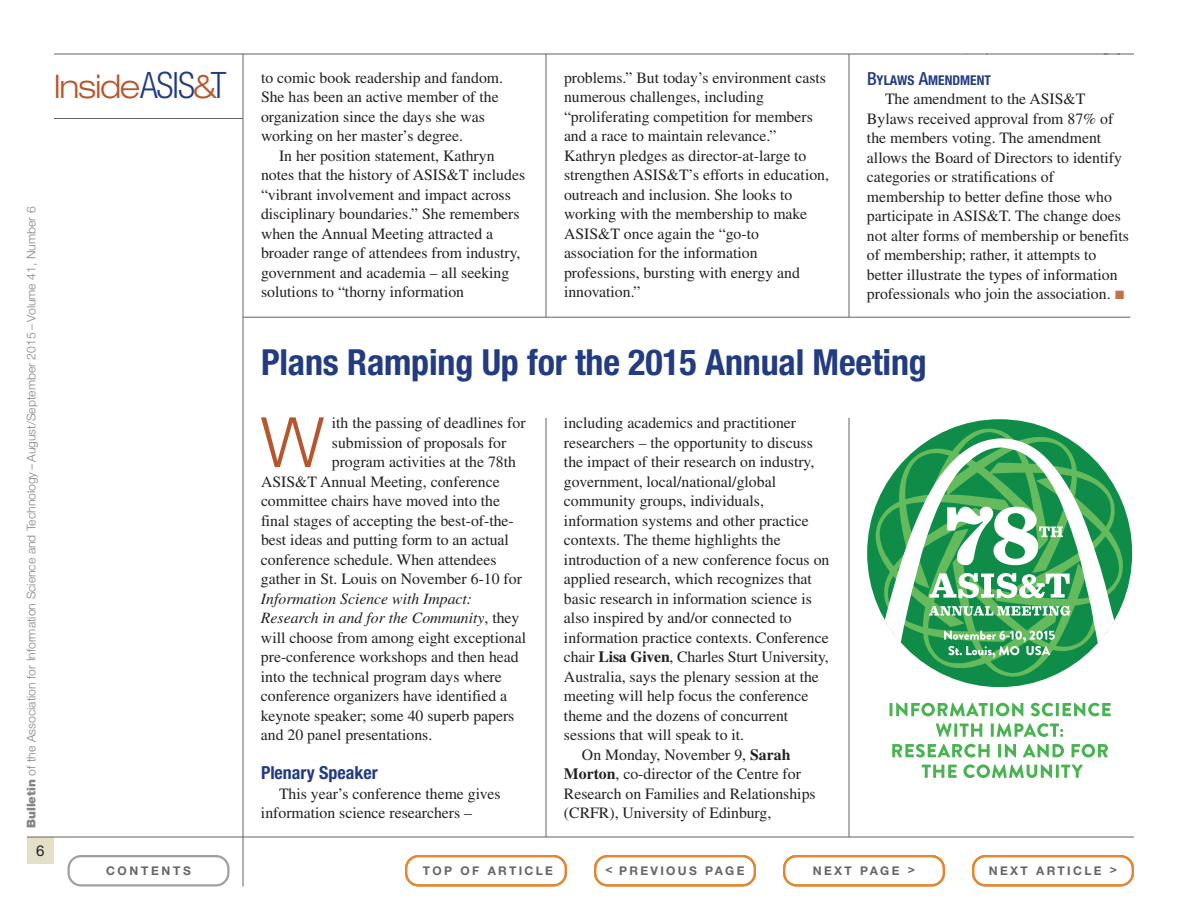
<style>
.page{position:relative;width:1188px;height:918px;background:#fff}
.page>*{position:absolute;margin:0;border:0;box-sizing:border-box;transform-origin:0 0}
.t1{font:300 69.6px "Helvetica Neue LT Std";color:#b7562e}
.t2{font:700 condensed 36px "Helvetica Neue LT Std";letter-spacing:-.005em;color:#223b81}
.t3{font:300 expanded 32.55px "Helvetica Neue LT Std";letter-spacing:-.04em;color:#b7562e}
.t4{font:700 condensed 18px "Helvetica Neue LT Std";color:#223b81}
.t5{font:15.75px/19.5px "Times LT Std";color:#231f20}
.t6{font:15px "Helvetica Neue LT Std";color:#231f20}
.t7{font:700 condensed 13.5px "Helvetica Neue LT Std";color:#223b81}
.t8{font:300 12px "Helvetica Neue LT Std";letter-spacing:-.005em;color:#888383}
.t9{font:700 12px "Helvetica Neue LT Std";letter-spacing:.195em;color:#676565}
.t10{font:700 12px "Helvetica Neue LT Std";letter-spacing:.22em;color:#676565}
.s1{font-weight:900}
.s2{font-stretch:condensed;font-size:36.45px;color:#223b81}
.s3{font-weight:500;font-size:18px}
.s4{color:#c3724b}
.s5{font-style:italic}
.s6{font-weight:700}
</style>
<div class="page">
<svg style="left:890px;top:703px;width:133px;height:13px"></svg>
<svg style="left:1031px;top:703px;width:80px;height:13px"></svg>
<svg style="left:936px;top:723px;width:46px;height:14px"></svg>
<svg style="left:991px;top:723px;width:72px;height:14px"></svg>
<svg style="left:892px;top:744px;width:98px;height:13px"></svg>
<svg style="left:998px;top:744px;width:18px;height:13px"></svg>
<svg style="left:1023px;top:744px;width:41px;height:13px"></svg>
<svg style="left:1072px;top:744px;width:36px;height:13px"></svg>
<svg style="left:922px;top:765px;width:35px;height:13px"></svg>
<svg style="left:963px;top:764px;width:120px;height:14px"></svg>
<div style="left:867px;top:419px;width:265px;height:268px;background:#0f8d48;border-radius:50%"></div>
<svg style="left:875px;top:428px;width:248px;height:249px"></svg>
<svg style="left:944px;top:643px;width:111px;height:15px"></svg>
<svg style="left:885px;top:438px;width:229px;height:205px"></svg>
<svg style="left:967px;top:54px;width:19px;height:1px"></svg>
<hr style="left:54px;top:54px;width:913px;height:1px;background:#646262">
<svg style="left:1108px;top:54px;width:26px;height:1px"></svg>
<hr style="left:986px;top:54px;width:122px;height:1px;background:#646262">
<div style="left:27px;top:837px;width:27px;height:27px;background:#e3e0c7"></div>
<hr style="left:243px;top:54px;width:1px;height:832px;background:#646262">
<hr style="left:27px;top:837px;width:1107px;height:1px;background:#646262">
<hr style="left:54px;top:118px;width:189px;height:1px;background:#646262">
<hr style="left:546px;top:54px;width:1px;height:263px;background:#646262">
<hr style="left:546px;top:418px;width:1px;height:419px;background:#646262">
<hr style="left:849px;top:418px;width:1px;height:419px;background:#646262">
<hr style="left:849px;top:54px;width:1px;height:263px;background:#646262">
<svg style="left:68px;top:855px;width:162px;height:31px"></svg>
<svg style="left:405px;top:855px;width:162px;height:31px"></svg>
<svg style="left:783px;top:855px;width:162px;height:31px"></svg>
<svg style="left:972px;top:855px;width:162px;height:31px"></svg>
<svg style="left:594px;top:855px;width:162px;height:31px"></svg>
<hr style="left:243px;top:317px;width:887px;height:1px;background:#646262">
<p class="t8" style="left:27px;top:828px;width:623px;rotate:-90deg"><span class="s1">Bulletin</span> of the Association for Information Science and Technology – August/September 2015 – Volume 41, Number 6</p>
<p class="t6" style="left:36px;top:845px;width:10px">6</p>
<h3 class="t3" style="left:54px;top:75px;width:174px">Inside<span class="s2">ASIS</span>&amp;<span class="s2">T</span></h3>
<p class="t5" style="left:261px;top:69px;width:244px">to comic book readership and fandom.<br>She has been an active member of the organization since the days she was working on her master’s degree.</p>
<p class="t5" style="left:261px;top:147px;width:266px;text-indent:18px">In her position statement, Kathryn notes that the history of ASIS&amp;T includes “vibrant involvement and impact across disciplinary boundaries.” She remembers when the Annual Meeting attracted a broader range of attendees from industry, government and academia – all seeking solutions to “thorny information</p>
<p class="t5" style="left:564px;top:69px;width:267px">problems.” But today’s environment casts numerous challenges, including “proliferating competition for members and a race to maintain relevance.” Kathryn pledges as director-at-large to strengthen ASIS&amp;T’s efforts in education, outreach and inclusion. She looks to working with the membership to make ASIS&amp;T once again the “go-to association for the information professions, bursting with energy and innovation.”</p>
<p class="t7" style="left:867px;top:75px;width:125px"><span class="s3">B</span>YLAWS <span class="s3">A</span>MENDMENT</p>
<p class="t5" style="left:867px;top:91px;width:264px;text-indent:18px">The amendment to the ASIS&amp;T Bylaws received approval from 87% of the members voting. The amendment allows the Board of Directors to identify categories or stratifications of membership to better define those who participate in ASIS&amp;T. The change does not alter forms of membership or benefits of membership; rather, it attempts to better illustrate the types of information professionals who join the association. <span class="s4">■</span></p>
<h2 class="t2" style="left:261px;top:349px;width:667px">Plans Ramping Up for the 2015 Annual Meeting</h2>
<h1 class="t1" style="left:261px;top:417px;width:65px">W</h1>
<p class="t5" style="left:332px;top:415px;width:195px">ith the passing of deadlines for</p>
<p class="t5" style="left:332px;top:434px;width:176px">submission of proposals for</p>
<p class="t5" style="left:332px;top:454px;width:186px">program activities at the 78th</p>
<p class="t5" style="left:261px;top:473px;width:240px">ASIS&amp;T Annual Meeting, conference</p>
<p class="t5" style="left:261px;top:493px;width:241px">committee chairs have moved into the</p>
<p class="t5" style="left:261px;top:512px;width:254px">final stages of accepting the best-of-the-</p>
<p class="t5" style="left:261px;top:532px;width:249px">best ideas and putting form to an actual</p>
<p class="t5" style="left:261px;top:551px;width:237px">conference schedule. When attendees</p>
<p class="t5" style="left:261px;top:571px;width:262px">gather in St. Louis on November 6-10 for</p>
<p class="t5" style="left:261px;top:590px;width:267px"><span class="s5">Information Science with Impact:<br>Research in and for the Community</span>, they will choose from among eight exceptional pre-conference workshops and then head into the technical program days where conference organizers have identified a keynote speaker; some 40 superb papers and 20 panel presentations.</p>
<p class="t4" style="left:261px;top:766px;width:118px">Plenary Speaker</p>
<p class="t5" style="left:261px;top:785px;width:241px;text-indent:18px">This year’s conference theme gives information science researchers –</p>
<p class="t5" style="left:564px;top:415px;width:234px">including academics and practitioner</p>
<p class="t5" style="left:564px;top:434px;width:250px">researchers – the opportunity to discuss</p>
<p class="t5" style="left:564px;top:454px;width:252px">the impact of their research on industry,</p>
<p class="t5" style="left:564px;top:473px;width:214px">government, local/national/global</p>
<p class="t5" style="left:564px;top:493px;width:201px">community groups, individuals,</p>
<p class="t5" style="left:564px;top:512px;width:246px">information systems and other practice</p>
<p class="t5" style="left:564px;top:532px;width:218px">contexts. The theme highlights the</p>
<p class="t5" style="left:564px;top:551px;width:267px">introduction of a new conference focus on</p>
<p class="t5" style="left:564px;top:571px;width:249px">applied research, which recognizes that</p>
<p class="t5" style="left:564px;top:590px;width:249px">basic research in information science is</p>
<p class="t5" style="left:564px;top:610px;width:229px">also inspired by and/or connected to</p>
<p class="t5" style="left:564px;top:629px;width:266px">information practice contexts. Conference</p>
<p class="t5" style="left:564px;top:649px;width:266px">chair <span class="s6">Lisa Given</span>, Charles Sturt University,</p>
<p class="t5" style="left:564px;top:668px;width:256px">Australia, says the plenary session at the</p>
<p class="t5" style="left:564px;top:688px;width:246px">meeting will help focus the conference</p>
<p class="t5" style="left:564px;top:707px;width:226px">theme and the dozens of concurrent</p>
<p class="t5" style="left:564px;top:727px;width:182px">sessions that will speak to it.</p>
<p class="t5" style="left:582px;top:746px;width:210px">On Monday, November 9, <span class="s6">Sarah</span></p>
<p class="t5" style="left:564px;top:766px;width:238px"><span class="s6">Morton</span>, co-director of the Centre for</p>
<p class="t5" style="left:564px;top:785px;width:253px">Research on Families and Relationships</p>
<p class="t5" style="left:564px;top:805px;width:209px">(CRFR), University of Edinburg,</p>
<p class="t10" style="left:106px;top:866px;width:86px">CONTENTS</p>
<p class="t9" style="left:423px;top:866px;width:132px">TOP OF ARTICLE</p>
<p class="t9" style="left:606px;top:866px;width:140px">&lt; PREVIOUS PAGE</p>
<p class="t9" style="left:813px;top:866px;width:104px">NEXT PAGE &gt;</p>
<p class="t9" style="left:989px;top:866px;width:130px">NEXT ARTICLE &gt;</p>
</div>
